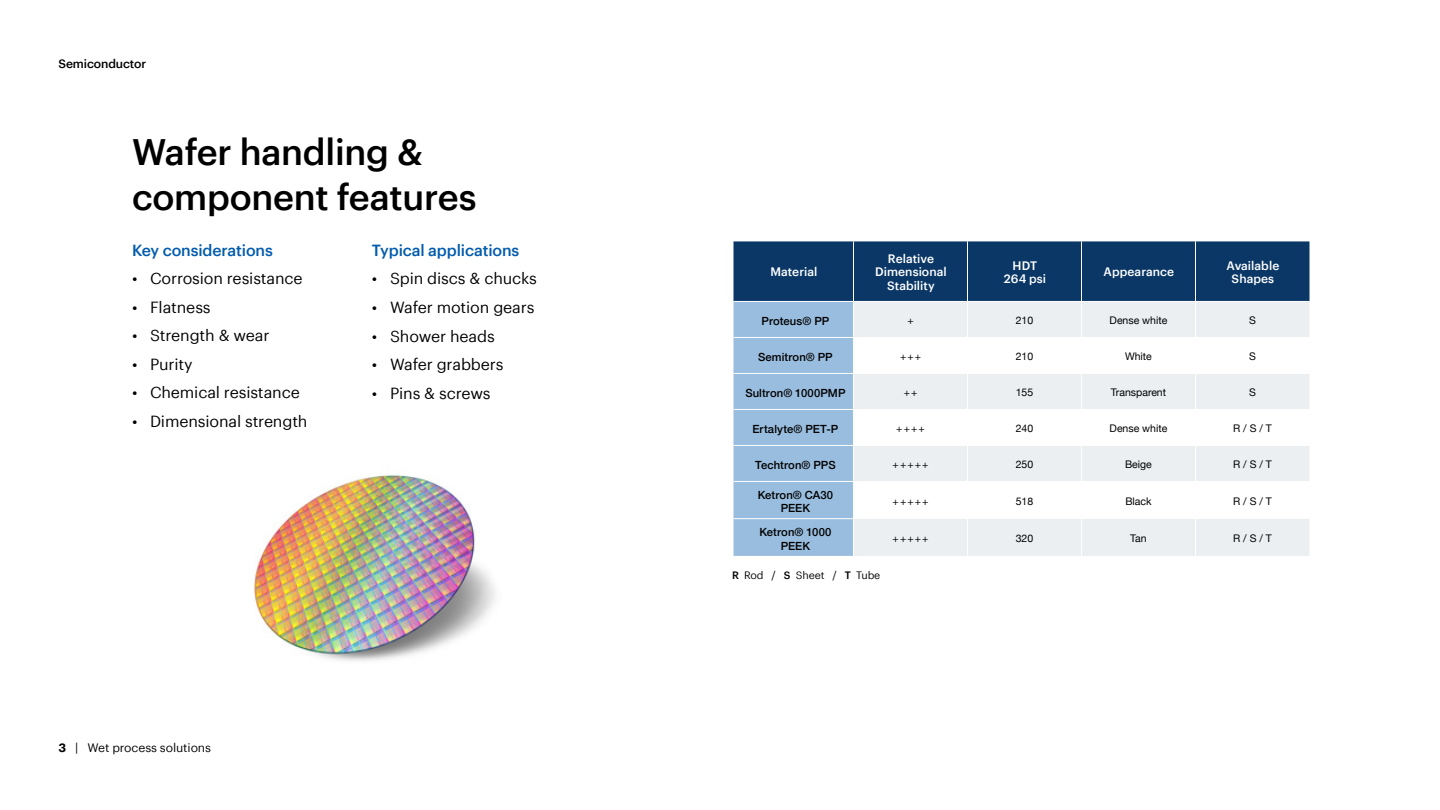
<style>
.page{position:relative;width:1440px;height:810px;background:#fff}
.page>*{position:absolute;margin:0;border:0;box-sizing:border-box;transform-origin:0 0}
.t1{font:500 36px/45px "Graphik";letter-spacing:-.01em;color:#000}
.t2{font:15.75px "Graphik";letter-spacing:-.01em;color:#000}
.t3{font:500 15.75px "Graphik";letter-spacing:-.01em;color:#005bac}
.t4{font:500 12px/13.5px "Graphik";color:#fff;text-align:center}
.t5{font:12px "Graphik";letter-spacing:-.01em;color:#000}
.t6{font:500 12px "Graphik";letter-spacing:-.01em;color:#000}
.t7{font:500 11.25px/13.5px "Helvetica Neue";letter-spacing:.01em;color:#000;text-align:center}
.t8{font:10.5px "Helvetica Neue";color:#000}
.t9{font:10.5px "Graphik";letter-spacing:-.01em;color:#000}
.s1{font-weight:600}
.s2{font-weight:500}
</style>
<div class="page">
<img style="left:254px;top:474px;width:242px;height:187px">
<svg style="left:734px;top:241px;width:576px;height:315px;background:#4d769e"></svg>
<div style="left:854px;top:302px;width:456px;height:254px;background:#ebeff2"></div>
<svg style="left:854px;top:338px;width:456px;height:181px"></svg>
<hr style="left:853px;top:241px;width:1px;height:60px;background:#fff">
<hr style="left:967px;top:241px;width:1px;height:60px;background:#fff">
<hr style="left:1081px;top:241px;width:1px;height:60px;background:#fff">
<hr style="left:853px;top:302px;width:1px;height:35px;background:#fff">
<hr style="left:967px;top:302px;width:1px;height:35px;background:#fff">
<hr style="left:1081px;top:302px;width:1px;height:35px;background:#fff">
<hr style="left:1195px;top:302px;width:1px;height:35px;background:#fff">
<hr style="left:734px;top:337px;width:120px;height:1px;background:#fff">
<hr style="left:854px;top:337px;width:114px;height:1px;background:#fff">
<hr style="left:853px;top:338px;width:1px;height:35px;background:#fff">
<hr style="left:968px;top:337px;width:114px;height:1px;background:#fff">
<hr style="left:967px;top:338px;width:1px;height:35px;background:#fff">
<hr style="left:1082px;top:337px;width:114px;height:1px;background:#fff">
<hr style="left:1081px;top:338px;width:1px;height:35px;background:#fff">
<hr style="left:1196px;top:337px;width:114px;height:1px;background:#fff">
<hr style="left:1195px;top:338px;width:1px;height:35px;background:#fff">
<hr style="left:734px;top:373px;width:120px;height:1px;background:#fff">
<hr style="left:854px;top:373px;width:114px;height:1px;background:#fff">
<hr style="left:853px;top:374px;width:1px;height:35px;background:#fff">
<hr style="left:968px;top:373px;width:114px;height:1px;background:#fff">
<hr style="left:967px;top:374px;width:1px;height:35px;background:#fff">
<hr style="left:1082px;top:373px;width:114px;height:1px;background:#fff">
<hr style="left:1081px;top:374px;width:1px;height:35px;background:#fff">
<hr style="left:1196px;top:373px;width:114px;height:1px;background:#fff">
<hr style="left:1195px;top:374px;width:1px;height:35px;background:#fff">
<hr style="left:734px;top:409px;width:120px;height:1px;background:#fff">
<hr style="left:854px;top:409px;width:114px;height:1px;background:#fff">
<hr style="left:853px;top:410px;width:1px;height:35px;background:#fff">
<hr style="left:968px;top:409px;width:114px;height:1px;background:#fff">
<hr style="left:967px;top:410px;width:1px;height:35px;background:#fff">
<hr style="left:1082px;top:409px;width:114px;height:1px;background:#fff">
<hr style="left:1081px;top:410px;width:1px;height:35px;background:#fff">
<hr style="left:1196px;top:409px;width:114px;height:1px;background:#fff">
<hr style="left:1195px;top:410px;width:1px;height:35px;background:#fff">
<hr style="left:734px;top:445px;width:120px;height:1px;background:#fff">
<hr style="left:854px;top:445px;width:114px;height:1px;background:#fff">
<hr style="left:853px;top:446px;width:1px;height:35px;background:#fff">
<hr style="left:968px;top:445px;width:114px;height:1px;background:#fff">
<hr style="left:967px;top:446px;width:1px;height:35px;background:#fff">
<hr style="left:1082px;top:445px;width:114px;height:1px;background:#fff">
<hr style="left:1081px;top:446px;width:1px;height:35px;background:#fff">
<hr style="left:1196px;top:445px;width:114px;height:1px;background:#fff">
<hr style="left:1195px;top:446px;width:1px;height:35px;background:#fff">
<hr style="left:734px;top:481px;width:120px;height:1px;background:#fff">
<hr style="left:854px;top:481px;width:114px;height:1px;background:#fff">
<hr style="left:853px;top:482px;width:1px;height:36px;background:#fff">
<hr style="left:968px;top:481px;width:114px;height:1px;background:#fff">
<hr style="left:967px;top:482px;width:1px;height:37px;background:#fff">
<hr style="left:1082px;top:481px;width:114px;height:1px;background:#fff">
<hr style="left:1081px;top:482px;width:1px;height:37px;background:#fff">
<hr style="left:1196px;top:481px;width:114px;height:1px;background:#fff">
<hr style="left:1195px;top:482px;width:1px;height:37px;background:#fff">
<hr style="left:853px;top:519px;width:1px;height:37px;background:#fff">
<hr style="left:967px;top:519px;width:1px;height:37px;background:#fff">
<hr style="left:1081px;top:519px;width:1px;height:37px;background:#fff">
<hr style="left:1195px;top:519px;width:1px;height:37px;background:#fff">
<hr style="left:1195px;top:241px;width:1px;height:60px;background:#fff">
<hr style="left:734px;top:301px;width:120px;height:1px;background:#fff">
<hr style="left:854px;top:301px;width:114px;height:1px;background:#fff">
<hr style="left:968px;top:301px;width:114px;height:1px;background:#fff">
<hr style="left:1082px;top:301px;width:114px;height:1px;background:#fff">
<hr style="left:1196px;top:301px;width:114px;height:1px;background:#fff">
<hr style="left:734px;top:518px;width:120px;height:1px;background:#fff">
<p class="t6" style="left:58px;top:54px;width:89px">Semiconductor</p>
<h1 class="t1" style="left:132px;top:126px;width:346px">Wafer handling &amp; component features</h1>
<p class="t3" style="left:132px;top:238px;width:142px">Key considerations</p>
<p class="t2" style="left:132px;top:267px;width:172px">• Corrosion resistance</p>
<p class="t2" style="left:132px;top:295px;width:80px">• Flatness</p>
<p class="t2" style="left:132px;top:324px;width:139px">• Strength &amp; wear</p>
<p class="t2" style="left:132px;top:352px;width:62px">• Purity</p>
<p class="t2" style="left:132px;top:381px;width:169px">• Chemical resistance</p>
<p class="t2" style="left:132px;top:409px;width:177px">• Dimensional strength</p>
<p class="t3" style="left:372px;top:238px;width:149px">Typical applications</p>
<p class="t2" style="left:372px;top:267px;width:166px">• Spin discs &amp; chucks</p>
<p class="t2" style="left:372px;top:295px;width:164px">• Wafer motion gears</p>
<p class="t2" style="left:372px;top:324px;width:124px">• Shower heads</p>
<p class="t2" style="left:372px;top:352px;width:133px">• Wafer grabbers</p>
<p class="t2" style="left:372px;top:381px;width:120px">• Pins &amp; screws</p>
<p class="t5" style="left:58px;top:739px;width:154px"><span class="s1">3</span> | Wet process solutions</p>
<p class="t4" style="left:770px;top:264px;width:49px">Material</p>
<p class="t4" style="left:875px;top:251px;width:73px">Relative<br>Dimensional<br>Stability</p>
<p class="t4" style="left:1004px;top:257px;width:44px">HDT<br>264 psi</p>
<p class="t4" style="left:1104px;top:264px;width:72px">Appearance</p>
<p class="t4" style="left:1227px;top:258px;width:54px">Available<br>Shapes</p>
<p class="t7" style="left:762px;top:313px;width:69px">Proteus® PP</p>
<p class="t8" style="left:907px;top:313px;width:8px">+</p>
<p class="t8" style="left:1016px;top:313px;width:19px">210</p>
<p class="t8" style="left:1110px;top:313px;width:59px">Dense white</p>
<p class="t8" style="left:1249px;top:313px;width:8px">S</p>
<p class="t7" style="left:758px;top:349px;width:76px">Semitron® PP</p>
<p class="t8" style="left:900px;top:349px;width:22px">+++</p>
<p class="t8" style="left:1016px;top:349px;width:19px">210</p>
<p class="t8" style="left:1125px;top:349px;width:28px">White</p>
<p class="t8" style="left:1249px;top:349px;width:8px">S</p>
<p class="t7" style="left:745px;top:385px;width:102px">Sultron® 1000PMP</p>
<p class="t8" style="left:904px;top:385px;width:15px">++</p>
<p class="t8" style="left:1016px;top:385px;width:19px">155</p>
<p class="t8" style="left:1111px;top:385px;width:57px">Transparent</p>
<p class="t8" style="left:1249px;top:385px;width:8px">S</p>
<p class="t7" style="left:752px;top:421px;width:87px">Ertalyte® PET-P</p>
<p class="t8" style="left:896px;top:421px;width:30px">++++</p>
<p class="t8" style="left:1016px;top:421px;width:19px">240</p>
<p class="t8" style="left:1110px;top:421px;width:59px">Dense white</p>
<p class="t8" style="left:1233px;top:421px;width:40px">R / S / T</p>
<p class="t7" style="left:755px;top:457px;width:82px">Techtron® PPS</p>
<p class="t8" style="left:893px;top:457px;width:37px">+++++</p>
<p class="t8" style="left:1016px;top:457px;width:19px">250</p>
<p class="t8" style="left:1125px;top:457px;width:28px">Beige</p>
<p class="t8" style="left:1233px;top:457px;width:40px">R / S / T</p>
<p class="t7" style="left:758px;top:487px;width:77px">Ketron® CA30<br>PEEK</p>
<p class="t8" style="left:893px;top:494px;width:37px">+++++</p>
<p class="t8" style="left:1016px;top:494px;width:19px">518</p>
<p class="t8" style="left:1125px;top:494px;width:28px">Black</p>
<p class="t8" style="left:1233px;top:494px;width:40px">R / S / T</p>
<p class="t7" style="left:759px;top:524px;width:74px">Ketron® 1000<br>PEEK</p>
<p class="t8" style="left:893px;top:531px;width:37px">+++++</p>
<p class="t8" style="left:1016px;top:531px;width:19px">320</p>
<p class="t8" style="left:1130px;top:531px;width:18px">Tan</p>
<p class="t8" style="left:1233px;top:531px;width:40px">R / S / T</p>
<p class="t9" style="left:732px;top:567px;width:150px"><span class="s2">R</span> Rod / <span class="s2">S</span> Sheet / <span class="s2">T</span> Tube</p>
</div>
